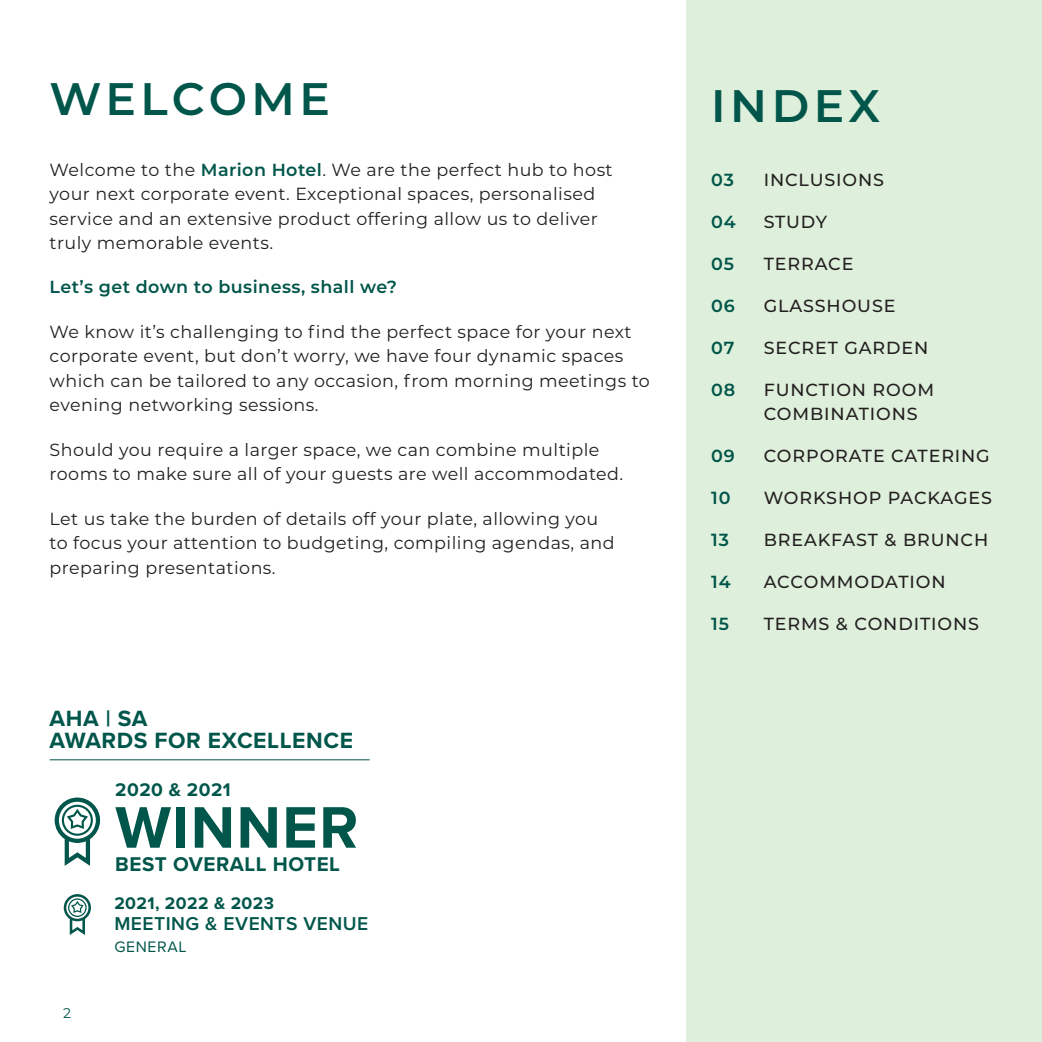
<style>
.page{position:relative;width:1042px;height:1042px;background:#fff}
.page>*{position:absolute;margin:0;border:0;box-sizing:border-box;transform-origin:0 0}
.t1{font:700 60.73px "Proxima Nova";letter-spacing:.025em;color:#00564a}
.t2{font:600 45.5px "Montserrat";letter-spacing:.1em;color:#00564a}
.t3{font:700 22.93px/22.9px "Proxima Nova";letter-spacing:.025em;color:#00564a}
.t4{font:700 20.65px "Proxima Nova";letter-spacing:.025em;color:#00564a}
.t5{font:600 19.25px "Proxima Nova";letter-spacing:.025em;color:#00564a}
.t6{font:700 19.07px "Proxima Nova";letter-spacing:.025em;color:#00564a}
.t7{font:17.5px/24.5px "Montserrat";letter-spacing:.025em;color:#231f20}
.t8{font:500 17.5px/24.5px "Montserrat";letter-spacing:.05em;color:#231f20}
.t9{font:600 17.5px "Montserrat";letter-spacing:.025em;color:#00564a}
.t10{font:700 17.5px "Proxima Nova";letter-spacing:.025em;color:#00564a}
.t11{font:15.75px "Proxima Nova";letter-spacing:.04em;color:#00564a}
.t12{font:14px "Montserrat";color:#00564a}
.s1{font-weight:600;color:#00564a}
</style>
<div class="page">
<div style="left:686px;top:0;width:356px;height:1042px;background:#deefdb"></div>
<svg style="left:64px;top:894px;width:27px;height:41px"></svg>
<svg style="left:55px;top:797px;width:45px;height:69px"></svg>
<hr style="left:50px;top:759px;width:320px;height:1px;background:#00564a">
<h2 class="t2" style="left:50px;top:66px;width:282px">WELCOME</h2>
<h2 class="t2" style="left:711px;top:73px;width:170px">INDEX</h2>
<p class="t7" style="left:50px;top:156px;width:565px">Welcome to the <span class="s1">Marion Hotel</span>. We are the perfect hub to host your next corporate event. Exceptional spaces, personalised service and an extensive product offering allow us to deliver truly memorable events.</p>
<p class="t9" style="left:50px;top:275px;width:349px">Let’s get down to business, shall we?</p>
<p class="t7" style="left:50px;top:319px;width:602px">We know it’s challenging to find the perfect space for your next corporate event, but don’t worry, we have four dynamic spaces which can be tailored to any occasion, from morning meetings to evening networking sessions.</p>
<p class="t7" style="left:50px;top:436px;width:575px">Should you require a larger space, we can combine multiple rooms to make sure all of your guests are well accommodated.</p>
<p class="t7" style="left:50px;top:505px;width:566px">Let us take the burden of details off your plate, allowing you to focus your attention to budgeting, compiling agendas, and preparing presentations.</p>
<h3 class="t3" style="left:50px;top:706px;width:305px">AHA | SA<br>AWARDS FOR EXCELLENCE</h3>
<p class="t6" style="left:115px;top:775px;width:117px">2020 &amp; 2021</p>
<h1 class="t1" style="left:115px;top:782px;width:244px">WINNER</h1>
<p class="t4" style="left:115px;top:849px;width:226px">BEST OVERALL HOTEL</p>
<p class="t12" style="left:63px;top:1003px;width:9px">2</p>
<p class="t10" style="left:114px;top:890px;width:161px">2021, 2022 &amp; 2023</p>
<p class="t5" style="left:114px;top:909px;width:256px">MEETING &amp; EVENTS VENUE</p>
<p class="t11" style="left:114px;top:934px;width:74px">GENERAL</p>
<p class="t9" style="left:711px;top:168px;width:24px">03</p>
<p class="t8" style="left:764px;top:167px;width:122px">INCLUSIONS</p>
<p class="t9" style="left:711px;top:210px;width:26px">04</p>
<p class="t8" style="left:764px;top:209px;width:65px">STUDY</p>
<p class="t9" style="left:711px;top:251px;width:24px">05</p>
<p class="t8" style="left:764px;top:251px;width:91px">TERRACE</p>
<p class="t9" style="left:711px;top:293px;width:25px">06</p>
<p class="t8" style="left:764px;top:293px;width:133px">GLASSHOUSE</p>
<p class="t9" style="left:711px;top:335px;width:25px">07</p>
<p class="t8" style="left:764px;top:335px;width:166px">SECRET GARDEN</p>
<p class="t9" style="left:711px;top:377px;width:26px">08</p>
<p class="t8" style="left:764px;top:377px;width:172px">FUNCTION ROOM<br>COMBINATIONS</p>
<p class="t9" style="left:711px;top:443px;width:25px">09</p>
<p class="t8" style="left:764px;top:443px;width:228px">CORPORATE CATERING</p>
<p class="t9" style="left:711px;top:485px;width:21px">10</p>
<p class="t8" style="left:764px;top:485px;width:230px">WORKSHOP PACKAGES</p>
<p class="t9" style="left:711px;top:527px;width:19px">13</p>
<p class="t8" style="left:764px;top:527px;width:226px">BREAKFAST &amp; BRUNCH</p>
<p class="t9" style="left:711px;top:569px;width:21px">14</p>
<p class="t8" style="left:764px;top:568px;width:183px">ACCOMMODATION</p>
<p class="t9" style="left:711px;top:611px;width:19px">15</p>
<p class="t8" style="left:764px;top:610px;width:217px">TERMS &amp; CONDITIONS</p>
</div>
